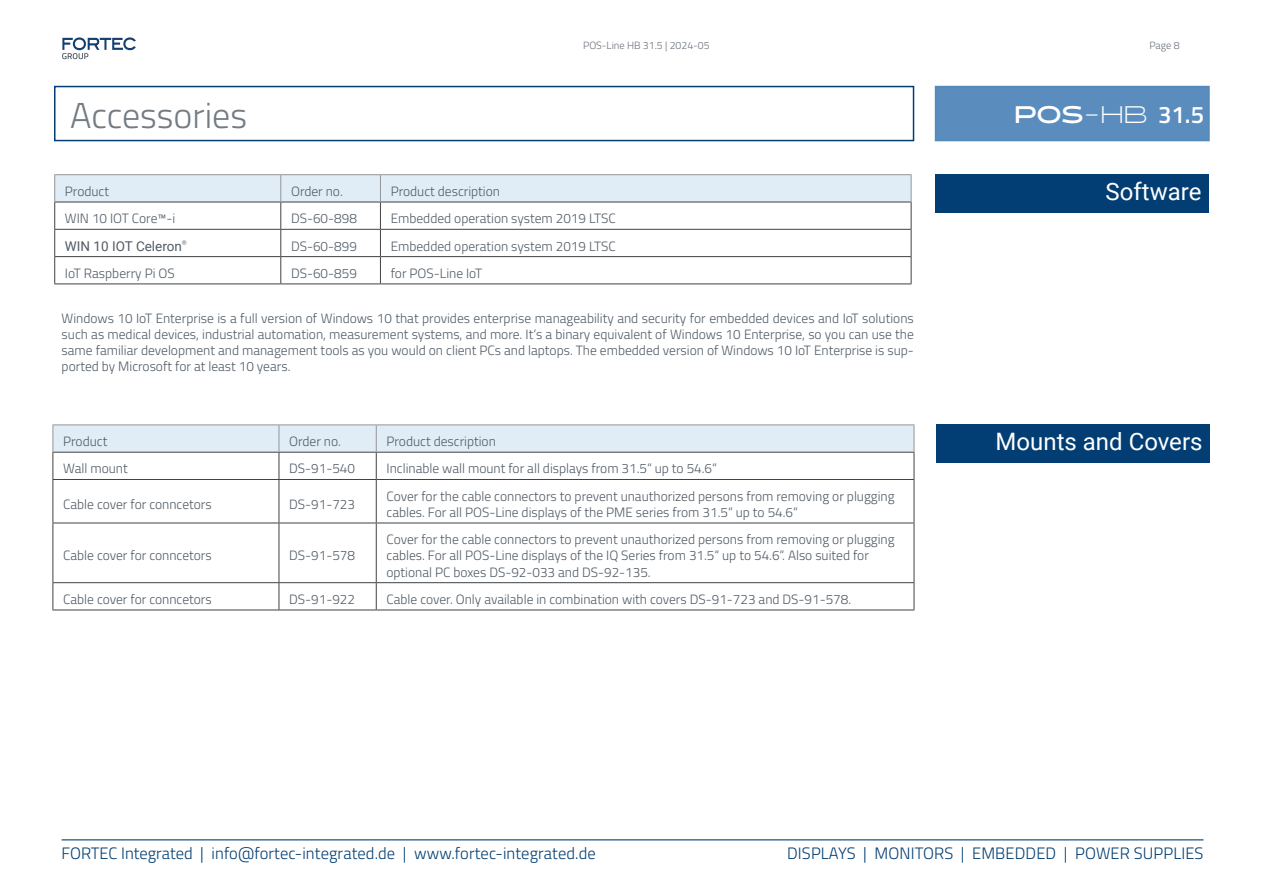
<style>
.page{position:relative;width:1263px;height:893px;background:#fff}
.page>*{position:absolute;margin:0;border:0;box-sizing:border-box;transform-origin:0 0}
.t1{font:300 36px "Titillium Web";color:#737b83}
.t2{font:24px "Roboto";color:#fff}
.t3{font:600 24px "Titillium Web";color:#fff}
.t4{font:300 16.5px "Titillium Web";letter-spacing:.005em;color:#023e73}
.Tabelle_Datenblatt{font:300 13.5px/16.2px "Titillium Web";color:#505a64}
.Tabelle_Datenblatt-2{font:13.5px "Roboto";color:#505a64}
.t5{font:300 10.5px "Titillium Web";color:#69717a}
.s1{font-family:"Halogen";font-weight:700}
.s2{font-family:"Halogen";font-weight:300}
</style>
<div class="page">
<svg style="left:62px;top:37px;width:74px;height:22px"></svg>
<hr style="left:62px;top:839px;width:1141px;height:2px;background:#023e73">
<div style="left:935px;top:86px;width:275px;height:55px;background:#5a8cbe"></div>
<div style="left:54px;top:86px;width:860px;height:55px;border:2px solid #023e73"></div>
<div style="left:935px;top:174px;width:273px;height:39px;background:#023e73"></div>
<hr style="left:54px;top:284px;width:227px;height:1px;background:#414243">
<hr style="left:281px;top:284px;width:99px;height:1px;background:#414243">
<hr style="left:380px;top:284px;width:531px;height:1px;background:#414243">
<hr style="left:54px;top:174px;width:227px;height:1px;background:#939598">
<hr style="left:281px;top:174px;width:99px;height:1px;background:#939598">
<hr style="left:380px;top:174px;width:531px;height:1px;background:#939598">
<svg style="left:54px;top:175px;width:858px;height:109px"></svg>
<div style="left:936px;top:424px;width:274px;height:39px;background:#023e73"></div>
<hr style="left:53px;top:479px;width:226px;height:1px;background:#414243">
<hr style="left:53px;top:480px;width:1px;height:43px;background:#414243">
<hr style="left:279px;top:479px;width:97px;height:1px;background:#414243">
<hr style="left:279px;top:480px;width:1px;height:43px;background:#414243">
<hr style="left:376px;top:479px;width:538px;height:1px;background:#414243">
<hr style="left:376px;top:480px;width:1px;height:43px;background:#414243">
<hr style="left:914px;top:480px;width:1px;height:43px;background:#414243">
<hr style="left:53px;top:523px;width:226px;height:1px;background:#414243">
<hr style="left:53px;top:523px;width:1px;height:59px;background:#414243">
<hr style="left:279px;top:523px;width:97px;height:1px;background:#414243">
<hr style="left:279px;top:523px;width:1px;height:59px;background:#414243">
<hr style="left:376px;top:523px;width:538px;height:1px;background:#414243">
<hr style="left:376px;top:523px;width:1px;height:59px;background:#414243">
<hr style="left:914px;top:523px;width:1px;height:59px;background:#414243">
<hr style="left:53px;top:582px;width:226px;height:1px;background:#414243">
<svg style="left:53px;top:583px;width:1px;height:27px"></svg>
<hr style="left:279px;top:582px;width:97px;height:1px;background:#414243">
<svg style="left:279px;top:583px;width:1px;height:27px"></svg>
<hr style="left:376px;top:582px;width:538px;height:1px;background:#414243">
<svg style="left:376px;top:583px;width:1px;height:27px"></svg>
<svg style="left:914px;top:583px;width:1px;height:27px"></svg>
<hr style="left:53px;top:610px;width:226px;height:1px;background:#414243">
<hr style="left:279px;top:610px;width:97px;height:1px;background:#414243">
<hr style="left:376px;top:610px;width:538px;height:1px;background:#414243">
<hr style="left:53px;top:424px;width:226px;height:1px;background:#939598">
<hr style="left:279px;top:424px;width:97px;height:1px;background:#939598">
<hr style="left:376px;top:424px;width:538px;height:1px;background:#939598">
<svg style="left:53px;top:425px;width:862px;height:54px"></svg>
<p class="t1" style="left:70px;top:89px;width:178px">Accessories</p>
<p class="t5" style="left:583px;top:38px;width:128px">POS-Line HB 31.5 | 2024-05</p>
<p class="t5" style="left:1149px;top:38px;width:32px">Page 8</p>
<p class="t3" style="left:1015px;top:97px;width:191px"><span class="s1">POS</span><span class="s2">-HB</span> 31.5</p>
<p class="Tabelle_Datenblatt" style="left:65px;top:183px;width:46px">Product</p>
<p class="Tabelle_Datenblatt" style="left:291px;top:183px;width:53px">Order no.</p>
<p class="Tabelle_Datenblatt" style="left:391px;top:183px;width:111px">Product description</p>
<p class="t2" style="left:1105px;top:174px;width:97px">Software</p>
<p class="Tabelle_Datenblatt" style="left:65px;top:210px;width:112px">WIN 10 IOT Core™-i</p>
<p class="Tabelle_Datenblatt" style="left:291px;top:210px;width:67px">DS-60-898</p>
<p class="Tabelle_Datenblatt" style="left:391px;top:210px;width:227px">Embedded operation system 2019 LTSC</p>
<p class="Tabelle_Datenblatt-2" style="left:65px;top:236px;width:124px">WIN 10 IOT Celeron<sup>®</sup></p>
<p class="Tabelle_Datenblatt" style="left:291px;top:237px;width:67px">DS-60-899</p>
<p class="Tabelle_Datenblatt" style="left:391px;top:237px;width:227px">Embedded operation system 2019 LTSC</p>
<p class="Tabelle_Datenblatt" style="left:65px;top:264px;width:111px">IoT Raspberry Pi OS</p>
<p class="Tabelle_Datenblatt" style="left:291px;top:264px;width:67px">DS-60-859</p>
<p class="Tabelle_Datenblatt" style="left:391px;top:264px;width:93px">for POS-Line IoT</p>
<p class="Tabelle_Datenblatt" style="left:62px;top:309px;width:854px;text-align:justify">Windows 10 IoT Enterprise is a full version of Windows 10 that provides enterprise manageability and security for embedded devices and IoT solutions such as medical devices, industrial automation, measurement systems, and more. It‘s a binary equivalent of Windows 10 Enterprise, so you can use the same familiar development and management tools as you would on client PCs and laptops. The embedded version of Windows 10 IoT Enterprise is sup&shy;ported by Microsoft for at least 10 years.</p>
<p class="Tabelle_Datenblatt" style="left:63px;top:433px;width:46px">Product</p>
<p class="Tabelle_Datenblatt" style="left:289px;top:433px;width:53px">Order no.</p>
<p class="Tabelle_Datenblatt" style="left:386px;top:433px;width:111px">Product description</p>
<p class="t2" style="left:995px;top:424px;width:208px">Mounts and Covers</p>
<p class="Tabelle_Datenblatt" style="left:63px;top:460px;width:66px">Wall mount</p>
<p class="Tabelle_Datenblatt" style="left:289px;top:460px;width:67px">DS-91-540</p>
<p class="Tabelle_Datenblatt" style="left:386px;top:460px;width:332px">Inclinable wall mount for all displays from 31.5“ up to 54.6“</p>
<p class="Tabelle_Datenblatt" style="left:63px;top:495px;width:150px">Cable cover for conncetors</p>
<p class="Tabelle_Datenblatt" style="left:289px;top:495px;width:67px">DS-91-723</p>
<p class="Tabelle_Datenblatt" style="left:386px;top:487px;width:510px">Cover for the cable connectors to prevent unauthorized persons from removing or plugging cables. For all POS-Line displays of the PME series from 31.5“ up to 54.6“</p>
<p class="Tabelle_Datenblatt" style="left:63px;top:547px;width:150px">Cable cover for conncetors</p>
<p class="Tabelle_Datenblatt" style="left:289px;top:547px;width:67px">DS-91-578</p>
<p class="Tabelle_Datenblatt" style="left:386px;top:531px;width:510px">Cover for the cable connectors to prevent unauthorized persons from removing or plugging cables. For all POS-Line displays of the IQ Series from 31.5“ up to 54.6“. Also suited for optional PC boxes DS-92-033 and DS-92-135.</p>
<p class="Tabelle_Datenblatt" style="left:63px;top:590px;width:150px">Cable cover for conncetors</p>
<p class="Tabelle_Datenblatt" style="left:289px;top:590px;width:67px">DS-91-922</p>
<p class="Tabelle_Datenblatt" style="left:386px;top:590px;width:466px">Cable cover. Only available in combination with covers DS-91-723 and DS-91-578.</p>
<p class="t4" style="left:62px;top:841px;width:536px">FORTEC Integrated | info@fortec-integrated.de | www.fortec-integrated.de</p>
<p class="t4" style="left:787px;top:841px;width:418px">DISPLAYS | MONITORS | EMBEDDED | POWER SUPPLIES</p>
</div>
